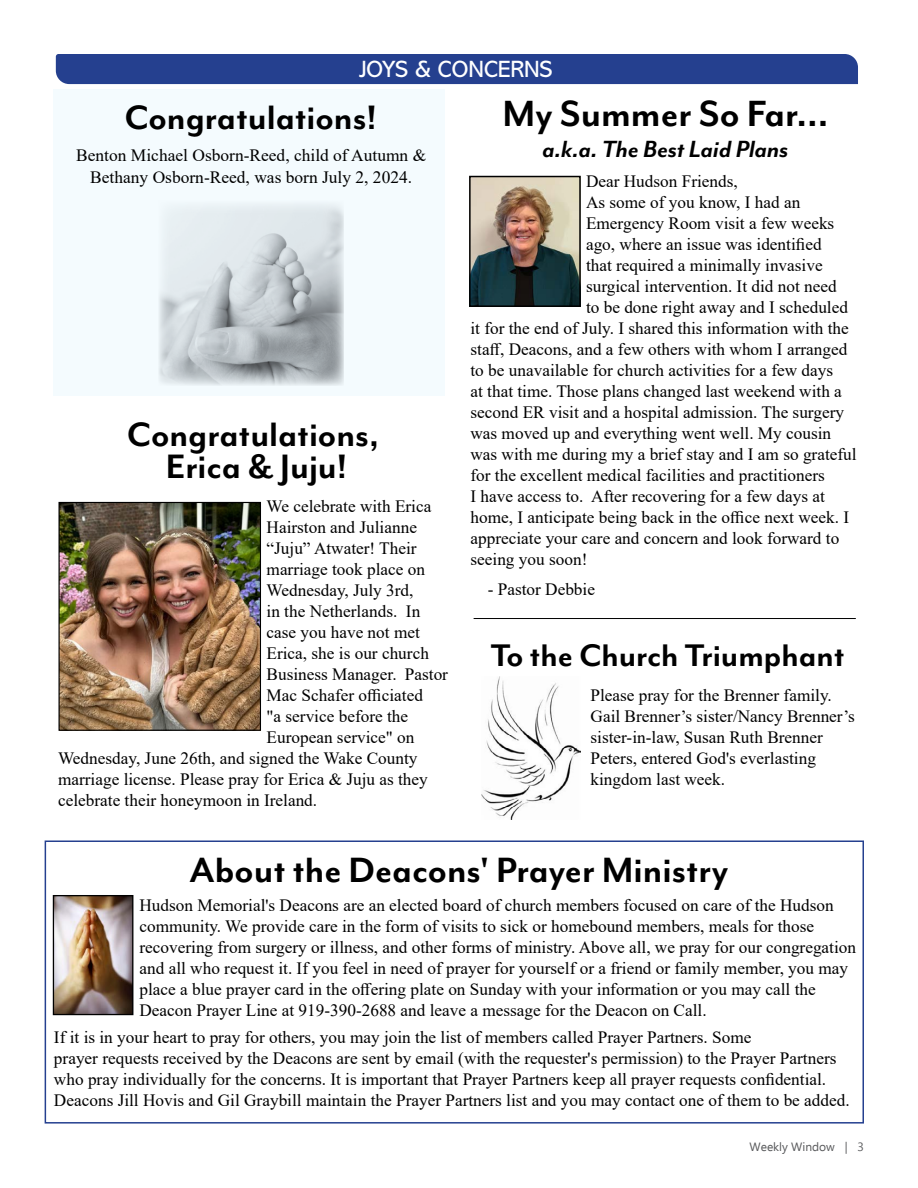
<style>
.page{position:relative;width:918px;height:1188px;background:#fff}
.page>*{position:absolute;margin:0;border:0;box-sizing:border-box;transform-origin:0 0}
.t1{font:700 42px "Mr Eaves Mod OT";color:#000}
.t2{font:700 40.5px "Mr Eaves Mod OT";color:#000}
.t3{font:700 39px/31.5px "Mr Eaves Mod OT";color:#000;text-align:center}
.t4{font:700 36px "Mr Eaves Mod OT";color:#000}
.t5{font:italic 700 27px "Mr Eaves Mod OT";color:#000}
.t6{font:23.7px "Abadi MT Pro";color:#fff}
.t7{font:17.25px/21px "Times New Roman";color:#000}
.t8{font:12px "Ebrima";color:#58595b}
</style>
<div class="page">
<div style="left:54px;top:89px;width:391px;height:307px;background:#f4fbfe"></div>
<img style="left:61px;top:504px;width:198px;height:225px">
<div style="left:59px;top:502px;width:202px;height:229px;border:1px solid #000"></div>
<div style="left:56px;top:54px;width:802px;height:30px;background:#25408f"></div>
<img style="left:159px;top:205px;width:185px;height:181px">
<img style="left:481px;top:676px;width:99px;height:143px">
<img style="left:55px;top:897px;width:76px;height:116px">
<div style="left:53px;top:895px;width:80px;height:120px;border:1px solid #000"></div>
<img style="left:472px;top:179px;width:106px;height:125px">
<div style="left:469px;top:176px;width:112px;height:131px;border:2px solid #000"></div>
<div style="left:45px;top:840px;width:819px;height:284px;border:2px solid #25408f"></div>
<hr style="left:474px;top:618px;width:382px;height:1px;background:#000">
<h3 class="t6" style="left:359px;top:56px;width:195px">JOYS &amp; CONCERNS</h3>
<h3 class="t3" style="left:125px;top:102px;width:254px">Congratulations!</h3>
<p class="t7" style="left:76px;top:143px;width:352px;line-height:22.5px;text-align:center">Benton Michael Osborn-Reed, child of Autumn &amp;<br>Bethany Osborn-Reed, was born July 2, 2024.</p>
<h1 class="t1" style="left:503px;top:91px;width:327px">My Summer So Far...</h1>
<h3 class="t5" style="left:542px;top:135px;width:248px">a.k.a. The Best Laid Plans</h3>
<p class="t7" style="left:586px;top:170px;width:153px">Dear Hudson Friends,</p>
<p class="t7" style="left:586px;top:191px;width:216px">As some of you know, I had an</p>
<p class="t7" style="left:586px;top:212px;width:250px">Emergency Room visit a few weeks</p>
<p class="t7" style="left:586px;top:233px;width:237px">ago, where an issue was identified</p>
<p class="t7" style="left:586px;top:254px;width:238px">that required a minimally invasive</p>
<p class="t7" style="left:586px;top:275px;width:252px">surgical intervention. It did not need</p>
<p class="t7" style="left:586px;top:296px;width:264px">to be done right away and I scheduled</p>
<p class="t7" style="left:471px;top:317px;width:380px">it for the end of July. I shared this information with the</p>
<p class="t7" style="left:471px;top:338px;width:378px">staff, Deacons, and a few others with whom I arranged</p>
<p class="t7" style="left:471px;top:359px;width:364px">to be unavailable for church activities for a few days</p>
<p class="t7" style="left:471px;top:380px;width:373px">at that time. Those plans changed last weekend with a</p>
<p class="t7" style="left:471px;top:401px;width:375px">second ER visit and a hospital admission. The surgery</p>
<p class="t7" style="left:471px;top:422px;width:362px">was moved up and everything went well. My cousin</p>
<p class="t7" style="left:471px;top:443px;width:388px">was with me during my a brief stay and I am so grateful</p>
<p class="t7" style="left:471px;top:464px;width:356px">for the excellent medical facilities and practitioners</p>
<p class="t7" style="left:471px;top:485px;width:356px">I have access to. After recovering for a few days at</p>
<p class="t7" style="left:471px;top:506px;width:380px">home, I anticipate being back in the office next week. I</p>
<p class="t7" style="left:471px;top:527px;width:370px">appreciate your care and concern and look forward to</p>
<p class="t7" style="left:471px;top:548px;width:118px">seeing you soon!</p>
<p class="t7" style="left:488px;top:578px;width:109px">- Pastor Debbie</p>
<h3 class="t3" style="left:127px;top:419px;width:253px">Congratulations,<br>Erica &amp; Juju!</h3>
<p class="t7" style="left:267px;top:496px;width:166px">We celebrate with Erica</p>
<p class="t7" style="left:267px;top:517px;width:152px">Hairston and Julianne</p>
<p class="t7" style="left:267px;top:538px;width:152px">“Juju” Atwater! Their</p>
<p class="t7" style="left:267px;top:559px;width:160px">marriage took place on</p>
<p class="t7" style="left:267px;top:580px;width:148px">Wednesday, July 3rd,</p>
<p class="t7" style="left:267px;top:601px;width:155px">in the Netherlands. In</p>
<p class="t7" style="left:267px;top:621px;width:155px">case you have not met</p>
<p class="t7" style="left:267px;top:642px;width:164px">Erica, she is our church</p>
<p class="t7" style="left:267px;top:663px;width:183px">Business Manager. Pastor</p>
<p class="t7" style="left:267px;top:684px;width:158px">Mac Schafer officiated</p>
<p class="t7" style="left:267px;top:705px;width:143px">"a service before the</p>
<p class="t7" style="left:267px;top:726px;width:149px">European service" on</p>
<p class="t7" style="left:58px;top:747px;width:361px">Wednesday, June 26th, and signed the Wake County</p>
<p class="t7" style="left:58px;top:768px;width:371px">marriage license. Please pray for Erica &amp; Juju as they</p>
<p class="t7" style="left:58px;top:789px;width:261px">celebrate their honeymoon in Ireland.</p>
<h3 class="t4" style="left:491px;top:635px;width:355px">To the Church Triumphant</h3>
<p class="t7" style="left:591px;top:684px;width:266px">Please pray for the Brenner family.<br>Gail Brenner’s sister/Nancy Brenner’s sister-in-law, Susan Ruth Brenner Peters, entered God's everlasting kingdom last week.</p>
<h2 class="t2" style="left:190px;top:848px;width:540px">About the Deacons' Prayer Ministry</h2>
<p class="t7" style="left:140px;top:894px;width:718px">Hudson Memorial's Deacons are an elected board of church members focused on care of the Hudson community. We provide care in the form of visits to sick or homebound members, meals for those recovering from surgery or illness, and other forms of ministry. Above all, we pray for our congregation and all who request it. If you feel in need of prayer for yourself or a friend or family member, you may place a blue prayer card in the offering plate on Sunday with your information or you may call the Deacon Prayer Line at 919-390-2688 and leave a message for the Deacon on Call.</p>
<p class="t7" style="left:54px;top:1026px;width:797px">If it is in your heart to pray for others, you may join the list of members called Prayer Partners. Some<br>prayer requests received by the Deacons are sent by email (with the requester's permission) to the Prayer Partners who pray individually for the concerns. It is important that Prayer Partners keep all prayer requests confidential.<br>Deacons Jill Hovis and Gil Graybill maintain the Prayer Partners list and you may contact one of them to be added.</p>
<p class="t8" style="left:750px;top:1138px;width:116px">Weekly Window | 3</p>
</div>
